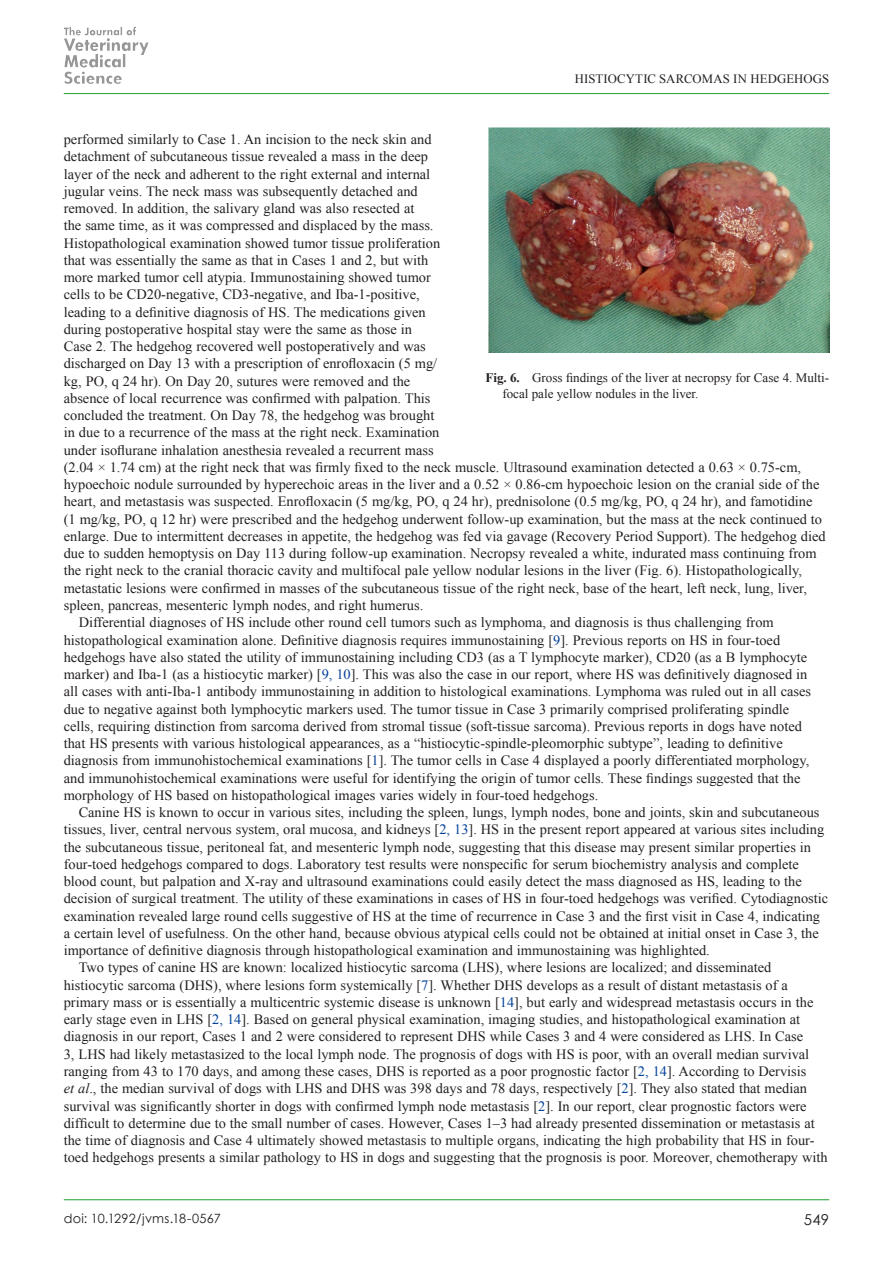
<style>
.page{position:relative;width:893px;height:1263px;background:#fff}
.page>*{position:absolute;margin:0;border:0;box-sizing:border-box;transform-origin:0 0}
.t1{font:15px "Century Gothic";color:#231f20}
.t2{font:14.25px "Times New Roman";color:#231f20}
.t3{font:13.05px/16.5px "Times New Roman";color:#231f20}
.t4{font:12.75px "Times New Roman";letter-spacing:.01em;color:#231f20}
.t5{font:12.75px "Century Gothic";letter-spacing:.02em;color:#231f20}
.s1{color:#003f98}
.s2{font-style:italic}
.s3{font-weight:700}
</style>
<div class="page">
<img style="left:64px;top:27px;width:74px;height:24px">
<hr style="left:64px;top:93px;width:765px;height:1px;background:#2aa738">
<hr style="left:64px;top:1199px;width:765px;height:1px;background:#2aa738">
<img style="left:488px;top:128px;width:341px;height:225px">
<p class="t4" style="left:575px;top:70px;width:256px">HISTIOCYTIC SARCOMAS IN HEDGEHOGS</p>
<p class="t2" style="left:64px;top:130px;width:369px">performed similarly to Case 1. An incision to the neck skin and</p>
<p class="t2" style="left:64px;top:147px;width:366px">detachment of subcutaneous tissue revealed a mass in the deep</p>
<p class="t2" style="left:64px;top:164px;width:368px">layer of the neck and adherent to the right external and internal</p>
<p class="t2" style="left:64px;top:181px;width:355px">jugular veins. The neck mass was subsequently detached and</p>
<p class="t2" style="left:64px;top:199px;width:352px">removed. In addition, the salivary gland was also resected at</p>
<p class="t2" style="left:64px;top:216px;width:371px">the same time, as it was compressed and displaced by the mass.</p>
<p class="t2" style="left:64px;top:233px;width:378px">Histopathological examination showed tumor tissue proliferation</p>
<p class="t2" style="left:64px;top:250px;width:366px">that was essentially the same as that in Cases 1 and 2, but with</p>
<p class="t2" style="left:64px;top:268px;width:369px">more marked tumor cell atypia. Immunostaining showed tumor</p>
<p class="t2" style="left:64px;top:285px;width:357px">cells to be CD20-negative, CD3-negative, and Iba-1-positive,</p>
<p class="t2" style="left:64px;top:302px;width:363px">leading to a definitive diagnosis of HS. The medications given</p>
<p class="t2" style="left:64px;top:319px;width:350px">during postoperative hospital stay were the same as those in</p>
<p class="t2" style="left:64px;top:337px;width:363px">Case 2. The hedgehog recovered well postoperatively and was</p>
<p class="t2" style="left:64px;top:354px;width:375px">discharged on Day 13 with a prescription of enrofloxacin (5 mg/</p>
<p class="t2" style="left:64px;top:371px;width:348px">kg, PO, q 24 hr). On Day 20, sutures were removed and the</p>
<p class="t2" style="left:64px;top:389px;width:368px">absence of local recurrence was confirmed with palpation. This</p>
<p class="t2" style="left:64px;top:406px;width:372px">concluded the treatment. On Day 78, the hedgehog was brought</p>
<p class="t2" style="left:64px;top:423px;width:377px">in due to a recurrence of the mass at the right neck. Examination</p>
<p class="t2" style="left:64px;top:440px;width:371px">under isoflurane inhalation anesthesia revealed a recurrent mass</p>
<p class="t2" style="left:64px;top:458px;width:739px">(2.04 × 1.74 cm) at the right neck that was firmly fixed to the neck muscle. Ultrasound examination detected a 0.63 × 0.75-cm,</p>
<p class="t2" style="left:64px;top:475px;width:757px">hypoechoic nodule surrounded by hyperechoic areas in the liver and a 0.52 × 0.86-cm hypoechoic lesion on the cranial side of the</p>
<p class="t2" style="left:64px;top:492px;width:750px">heart, and metastasis was suspected. Enrofloxacin (5 mg/kg, PO, q 24 hr), prednisolone (0.5 mg/kg, PO, q 24 hr), and famotidine</p>
<p class="t2" style="left:64px;top:509px;width:760px">(1 mg/kg, PO, q 12 hr) were prescribed and the hedgehog underwent follow-up examination, but the mass at the neck continued to</p>
<p class="t2" style="left:64px;top:527px;width:763px">enlarge. Due to intermittent decreases in appetite, the hedgehog was fed via gavage (Recovery Period Support). The hedgehog died</p>
<p class="t2" style="left:64px;top:544px;width:754px">due to sudden hemoptysis on Day 113 during follow-up examination. Necropsy revealed a white, indurated mass continuing from</p>
<p class="t2" style="left:64px;top:561px;width:740px">the right neck to the cranial thoracic cavity and multifocal pale yellow nodular lesions in the liver (Fig. 6). Histopathologically,</p>
<p class="t2" style="left:64px;top:578px;width:745px">metastatic lesions were confirmed in masses of the subcutaneous tissue of the right neck, base of the heart, left neck, lung, liver,</p>
<p class="t2" style="left:64px;top:596px;width:361px">spleen, pancreas, mesenteric lymph nodes, and right humerus.</p>
<p class="t2" style="left:79px;top:613px;width:697px">Differential diagnoses of HS include other round cell tumors such as lymphoma, and diagnosis is thus challenging from</p>
<p class="t2" style="left:64px;top:630px;width:718px">histopathological examination alone. Definitive diagnosis requires immunostaining [<span class="s1">9</span>]. Previous reports on HS in four-toed</p>
<p class="t2" style="left:64px;top:647px;width:745px">hedgehogs have also stated the utility of immunostaining including CD3 (as a T lymphocyte marker), CD20 (as a B lymphocyte</p>
<p class="t2" style="left:64px;top:665px;width:745px">marker) and Iba-1 (as a histiocytic marker) [<span class="s1">9, 10</span>]. This was also the case in our report, where HS was definitively diagnosed in</p>
<p class="t2" style="left:64px;top:682px;width:749px">all cases with anti-Iba-1 antibody immunostaining in addition to histological examinations. Lymphoma was ruled out in all cases</p>
<p class="t2" style="left:64px;top:699px;width:727px">due to negative against both lymphocytic markers used. The tumor tissue in Case 3 primarily comprised proliferating spindle</p>
<p class="t2" style="left:64px;top:716px;width:740px">cells, requiring distinction from sarcoma derived from stromal tissue (soft-tissue sarcoma). Previous reports in dogs have noted</p>
<p class="t2" style="left:64px;top:734px;width:721px">that HS presents with various histological appearances, as a “histiocytic-spindle-pleomorphic subtype”, leading to definitive</p>
<p class="t2" style="left:64px;top:751px;width:747px">diagnosis from immunohistochemical examinations [<span class="s1">1</span>]. The tumor cells in Case 4 displayed a poorly differentiated morphology,</p>
<p class="t2" style="left:64px;top:768px;width:738px">and immunohistochemical examinations were useful for identifying the origin of tumor cells. These findings suggested that the</p>
<p class="t2" style="left:64px;top:785px;width:536px">morphology of HS based on histopathological images varies widely in four-toed hedgehogs.</p>
<p class="t2" style="left:79px;top:803px;width:742px">Canine HS is known to occur in various sites, including the spleen, lungs, lymph nodes, bone and joints, skin and subcutaneous</p>
<p class="t2" style="left:64px;top:820px;width:762px">tissues, liver, central nervous system, oral mucosa, and kidneys [<span class="s1">2, 13</span>]. HS in the present report appeared at various sites including</p>
<p class="t2" style="left:64px;top:837px;width:749px">the subcutaneous tissue, peritoneal fat, and mesenteric lymph node, suggesting that this disease may present similar properties in</p>
<p class="t2" style="left:64px;top:854px;width:736px">four-toed hedgehogs compared to dogs. Laboratory test results were nonspecific for serum biochemistry analysis and complete</p>
<p class="t2" style="left:64px;top:872px;width:739px">blood count, but palpation and X-ray and ultrasound examinations could easily detect the mass diagnosed as HS, leading to the</p>
<p class="t2" style="left:64px;top:889px;width:766px">decision of surgical treatment. The utility of these examinations in cases of HS in four-toed hedgehogs was verified. Cytodiagnostic</p>
<p class="t2" style="left:64px;top:906px;width:758px">examination revealed large round cells suggestive of HS at the time of recurrence in Case 3 and the first visit in Case 4, indicating</p>
<p class="t2" style="left:64px;top:923px;width:756px">a certain level of usefulness. On the other hand, because obvious atypical cells could not be obtained at initial onset in Case 3, the</p>
<p class="t2" style="left:64px;top:941px;width:648px">importance of definitive diagnosis through histopathological examination and immunostaining was highlighted.</p>
<p class="t2" style="left:79px;top:958px;width:694px">Two types of canine HS are known: localized histiocytic sarcoma (LHS), where lesions are localized; and disseminated</p>
<p class="t2" style="left:64px;top:975px;width:726px">histiocytic sarcoma (DHS), where lesions form systemically [<span class="s1">7</span>]. Whether DHS develops as a result of distant metastasis of a</p>
<p class="t2" style="left:64px;top:992px;width:751px">primary mass or is essentially a multicentric systemic disease is unknown [<span class="s1">14</span>], but early and widespread metastasis occurs in the</p>
<p class="t2" style="left:64px;top:1010px;width:738px">early stage even in LHS [<span class="s1">2, 14</span>]. Based on general physical examination, imaging studies, and histopathological examination at</p>
<p class="t2" style="left:64px;top:1027px;width:741px">diagnosis in our report, Cases 1 and 2 were considered to represent DHS while Cases 3 and 4 were considered as LHS. In Case</p>
<p class="t2" style="left:64px;top:1044px;width:747px">3, LHS had likely metastasized to the local lymph node. The prognosis of dogs with HS is poor, with an overall median survival</p>
<p class="t2" style="left:64px;top:1062px;width:744px">ranging from 43 to 170 days, and among these cases, DHS is reported as a poor prognostic factor [<span class="s1">2, 14</span>]. According to Dervisis</p>
<p class="t2" style="left:64px;top:1079px;width:745px"><span class="s2">et al</span>., the median survival of dogs with LHS and DHS was 398 days and 78 days, respectively [<span class="s1">2</span>]. They also stated that median</p>
<p class="t2" style="left:64px;top:1096px;width:744px">survival was significantly shorter in dogs with confirmed lymph node metastasis [<span class="s1">2</span>]. In our report, clear prognostic factors were</p>
<p class="t2" style="left:64px;top:1113px;width:752px">difficult to determine due to the small number of cases. However, Cases 1–3 had already presented dissemination or metastasis at</p>
<p class="t2" style="left:64px;top:1131px;width:752px">the time of diagnosis and Case 4 ultimately showed metastasis to multiple organs, indicating the high probability that HS in four-</p>
<p class="t2" style="left:64px;top:1148px;width:765px">toed hedgehogs presents a similar pathology to HS in dogs and suggesting that the prognosis is poor. Moreover, chemotherapy with</p>
<p class="t3" style="left:502px;top:369px;width:328px;text-indent:-17px"><span class="s3">Fig. 6.</span> Gross findings of the liver at necropsy for Case 4. Multi&shy;focal pale yellow nodules in the liver.</p>
<p class="t5" style="left:64px;top:1209px;width:159px">doi: 10.1292/jvms.18-0567</p>
<p class="t1" style="left:804px;top:1209px;width:27px">549</p>
</div>
